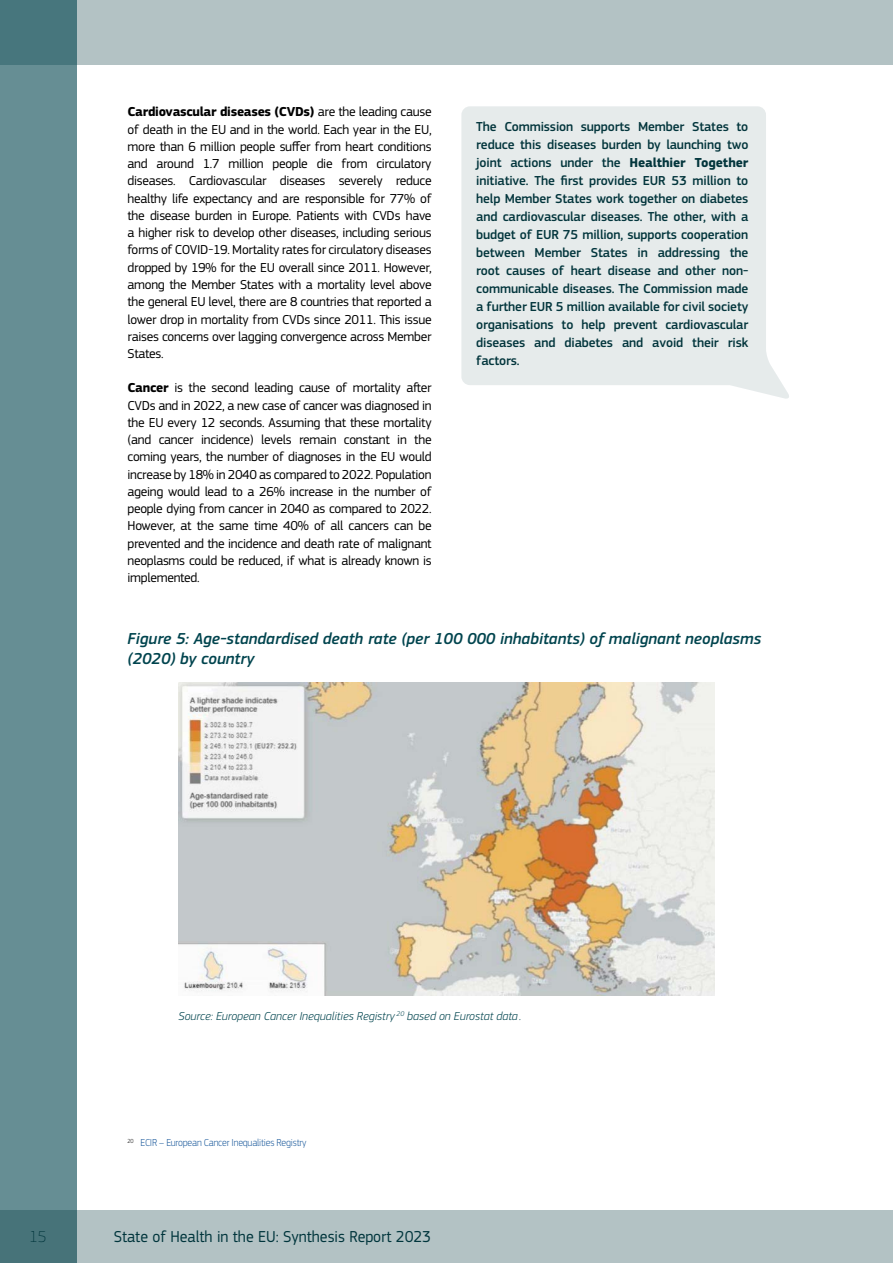
<style>
.page{position:relative;width:893px;height:1263px;background:#fff}
.page>*{position:absolute;margin:0;border:0;box-sizing:border-box;transform-origin:0 0}
.t1{font:italic 500 16.5px/19.8px "EC Square Sans Pro";color:#00444e}
.t2{font:16.5px "EC Square Sans Pro";color:#00353c;scale:.96 1}
.t3{font:100 16.5px "EC Square Sans Pro";color:#00353c}
.t4{font:13.5px/17.2px "EC Square Sans Pro";letter-spacing:-.02em;color:#000;text-align:justify}
.t5{font:500 13.5px/18px "EC Square Sans Pro";letter-spacing:-.01em;color:#02353c;text-align:justify}
.t6{font:italic 300 12px "EC Square Sans Pro";color:#00444e}
.t7{font:300 10.5px "EC Square Sans Pro";letter-spacing:-.02em;color:#215e9e;scale:.95 1}
.s1{font-weight:700}
</style>
<div class="page">
<div style="left:0;top:0;width:893px;height:64px;background:#b3c2c4"></div>
<div style="left:0;top:0;width:77px;height:1263px;background:#668e94"></div>
<svg style="left:0;top:1210px;width:893px;height:53px;background:#a9bbbd"></svg>
<svg style="left:461px;top:106px;width:328px;height:293px;background:#e8ecec"></svg>
<img style="left:179px;top:683px;width:535px;height:313px">
<p class="t4" style="left:128px;top:103px;width:306px"><span class="s1">Cardiovascular diseases (CVDs)</span> are the leading cause of death in the EU and in the world. Each year in the EU, more than 6 million people suffer from heart conditions and around 1.7 million people die from circulatory diseases. Cardiovascular diseases severely reduce healthy life expectancy and are responsible for 77% of the disease burden in Europe. Patients with CVDs have a higher risk to develop other diseases, including serious forms of COVID-19. Mortality rates for circulatory diseases dropped by 19% for the EU overall since 2011. However, among the Member States with a mortality level above the general EU level, there are 8 countries that reported a lower drop in mortality from CVDs since 2011. This issue raises concerns over lagging convergence across Member States.</p>
<p class="t4" style="left:128px;top:379px;width:306px"><span class="s1">Cancer</span> is the second leading cause of mortality after CVDs and in 2022, a new case of cancer was diagnosed in the EU every 12 seconds. Assuming that these mortality (and cancer incidence) levels remain constant in the coming years, the number of diagnoses in the EU would increase by 18% in 2040 as compared to 2022. Population ageing would lead to a 26% increase in the number of people dying from cancer in 2040 as compared to 2022.<br>However, at the same time 40% of all cancers can be prevented and the incidence and death rate of malignant neoplasms could be reduced, if what is already known is implemented.</p>
<p class="t5" style="left:476px;top:118px;width:274px">The Commission supports Member States to reduce this diseases burden by launching two joint actions under the <span class="s1">Healthier Together </span>initiative. The first provides EUR 53 million to help Member States work together on diabetes and cardiovascular diseases. The other, with a budget of EUR 75 million, supports cooperation between Member States in addressing the root causes of heart disease and other non&shy;communicable diseases. The Commission made a further EUR 5 million available for civil society organisations to help prevent cardiovascular diseases and diabetes and avoid their risk factors.</p>
<p class="t1" style="left:128px;top:629px;width:635px">Figure 5: Age-standardised death rate (per 100 000 inhabitants) of malignant neoplasms (2020) by country</p>
<p class="t6" style="left:179px;top:1009px;width:344px">Source: European Cancer Inequalities Registry <sup>20</sup> based on Eurostat data.</p>
<p class="t7" style="left:128px;top:1137px;width:190px"><sup>20</sup> ECIR – European Cancer Inequalities Registry</p>
<p class="t3" style="left:29px;top:1227px;width:19px">15</p>
<p class="t2" style="left:114px;top:1227px;width:332px">State of Health in the EU: Synthesis Report 2023</p>
</div>
